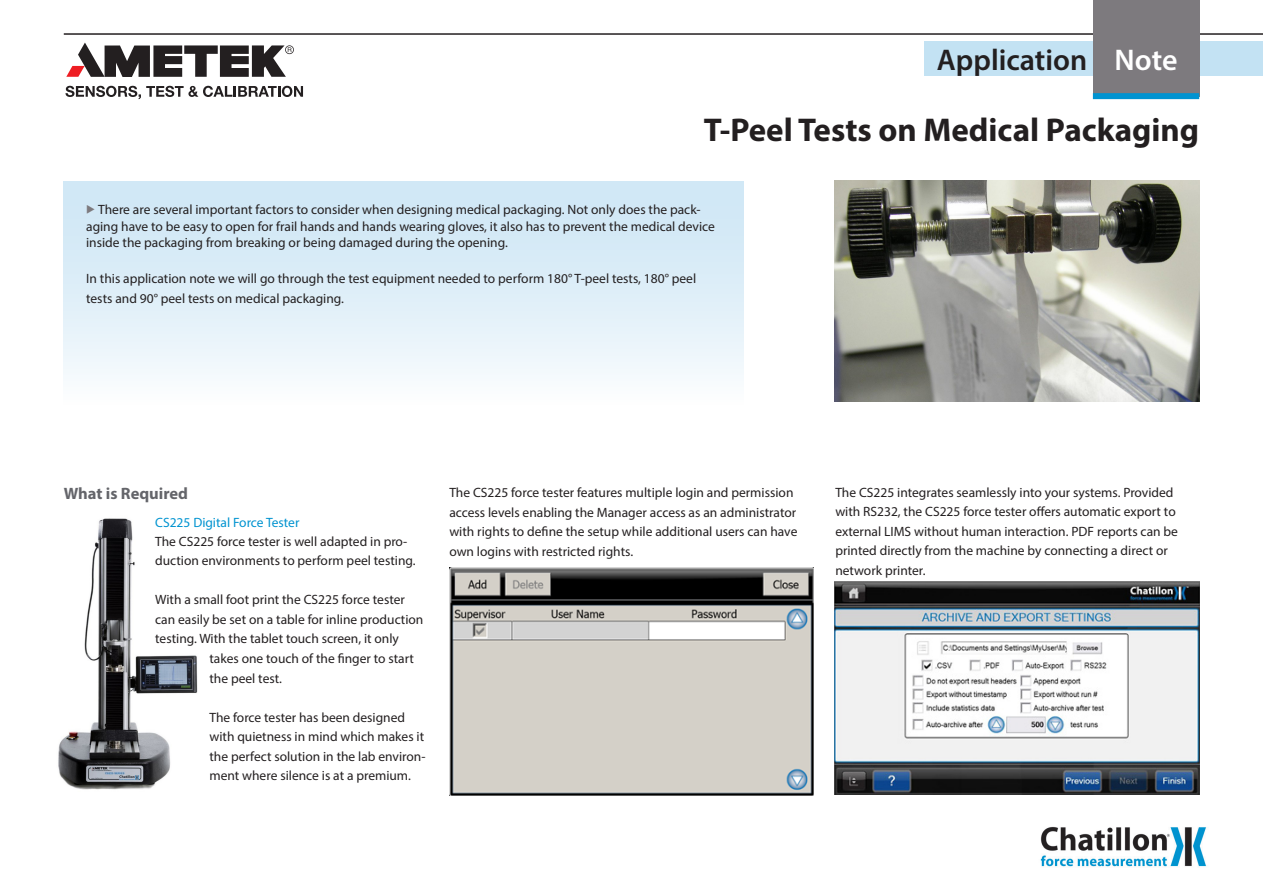
<style>
.page{position:relative;width:1263px;height:893px;background:#fff}
.page>*{position:absolute;margin:0;border:0;box-sizing:border-box;transform-origin:0 0}
.Head_2_First{font:700 33px "Myriad Pro";color:#231f20}
.t1{font:600 30px "Myriad Pro";color:#231f20}
.t2{font:600 30px "Myriad Pro";color:#fff}
.t3{font:700 16.5px "Myriad Pro";color:#64656a}
.t4{font:13.5px/19.5px "Myriad Pro";color:#231f20}
.t5{font:13.5px "Myriad Pro";color:#0093d0}
</style>
<div class="page">
<img style="left:58px;top:518px;width:140px;height:272px">
<hr style="left:64px;top:33px;width:1199px;height:2px;background:#231f20">
<div style="left:924px;top:42px;width:339px;height:34px;background:#c3e2f3"></div>
<div style="left:1093px;top:0;width:106px;height:96px;background:#7d7a7e"></div>
<div style="left:1093px;top:93px;width:106px;height:6px;background:#0093d0"></div>
<div style="left:64px;top:182px;width:680px;height:223px;background:linear-gradient(to bottom,#cae4f4,#f9fcfd)"></div>
<img style="left:1040px;top:826px;width:167px;height:41px">
<div style="left:60px;top:508px;width:33px;height:18px;background:#fff"></div>
<img style="left:835px;top:181px;width:364px;height:221px">
<img style="left:449px;top:568px;width:365px;height:227px">
<img style="left:835px;top:581px;width:364px;height:213px">
<svg style="left:65px;top:86px;width:238px;height:13px"></svg>
<svg style="left:66px;top:43px;width:228px;height:34px"></svg>
<svg style="left:87px;top:205px;width:8px;height:9px"></svg>
<p class="t1" style="left:937px;top:41px;width:152px">Application</p>
<p class="t2" style="left:1114px;top:41px;width:65px">Note</p>
<p class="Head_2_First" style="left:704px;top:108px;width:497px">T-Peel Tests on Medical Packaging</p>
<p class="t4" style="left:86px;top:201px;width:630px;line-height:16.5px;text-indent:12px">There are several important factors to consider when designing medical packaging. Not only does the pack&shy;aging have to be easy to open for frail hands and hands wearing gloves, it also has to prevent the medical device inside the packaging from breaking or being damaged during the opening.</p>
<p class="t4" style="left:86px;top:269px;width:611px">In this application note we will go through the test equipment needed to perform 180° T-peel tests, 180° peel tests and 90° peel tests on medical packaging.</p>
<p class="t3" style="left:64px;top:483px;width:126px">What is Required</p>
<p class="t4" style="left:155px;top:531px;width:262px">The CS225 force tester is well adapted in pro&shy;duction environments to perform peel testing.</p>
<p class="t4" style="left:155px;top:590px;width:251px">With a small foot print the CS225 force tester</p>
<p class="t4" style="left:155px;top:609px;width:270px">can easily be set on a table for inline production</p>
<p class="t4" style="left:155px;top:629px;width:245px">testing. With the tablet touch screen, it only</p>
<p class="t4" style="left:209px;top:649px;width:206px">takes one touch of the finger to start</p>
<p class="t4" style="left:209px;top:668px;width:74px">the peel test.</p>
<p class="t4" style="left:209px;top:707px;width:218px">The force tester has been designed with quietness in mind which makes it the perfect solution in the lab environ&shy;ment where silence is at a premium.</p>
<p class="t5" style="left:155px;top:514px;width:146px">CS225 Digital Force Tester</p>
<p class="t4" style="left:449px;top:482px;width:350px">The CS225 force tester features multiple login and permission access levels enabling the Manager access as an administrator with rights to define the setup while additional users can have own logins with restricted rights.</p>
<p class="t4" style="left:835px;top:482px;width:344px">The CS225 integrates seamlessly into your systems. Provided with RS232, the CS225 force tester offers automatic export to external LIMS without human interaction. PDF reports can be printed directly from the machine by connecting a direct or network printer.</p>
</div>
